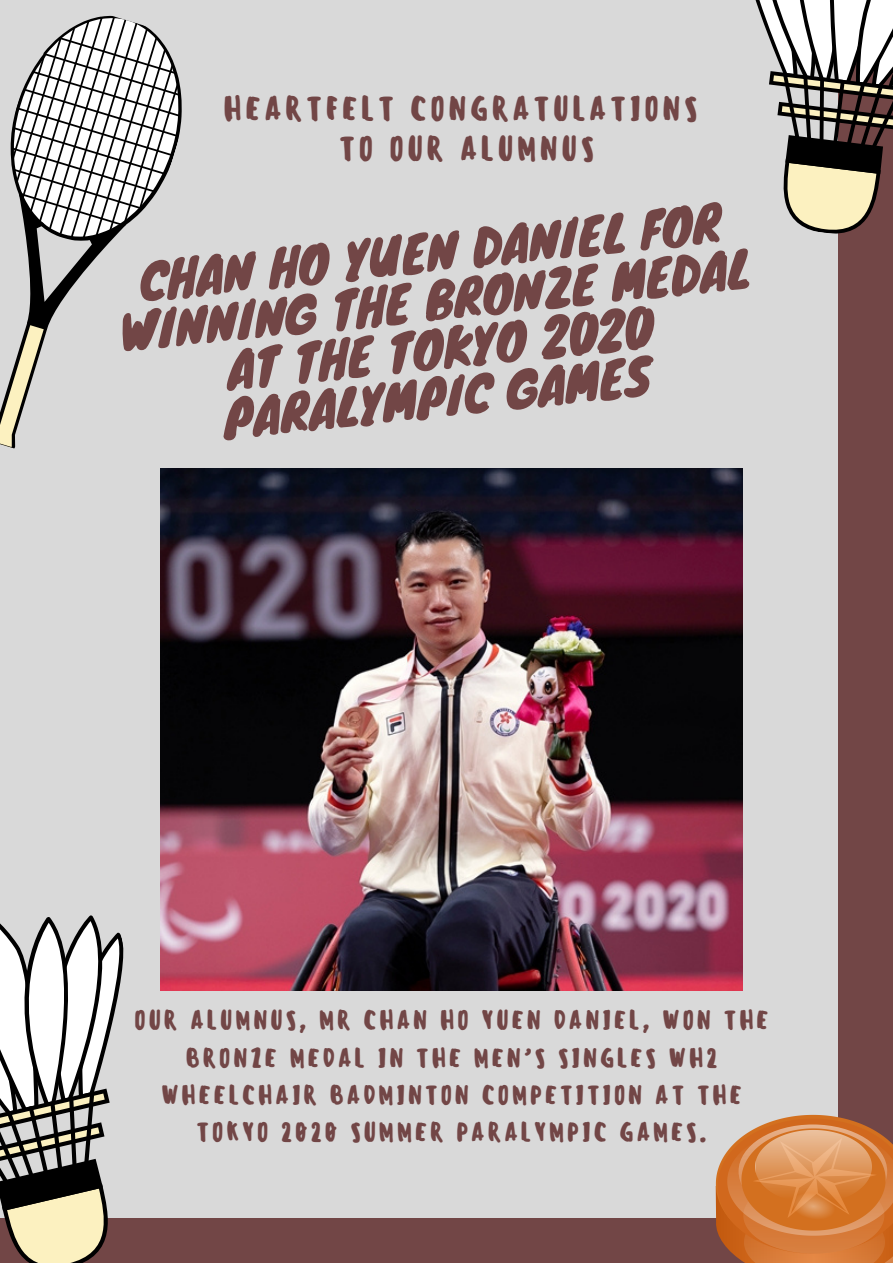
<style>
.page{position:relative;width:893px;height:1263px;background:#724646}
.page>*{position:absolute;margin:0;border:0;box-sizing:border-box;transform-origin:0 0}
.t1{font:48.9px/48.4px "Knewave";color:#724646;text-align:center}
.t2{font:500 32.03px "Sensei";letter-spacing:.09em;color:#724646}
.t3{font:500 25.28px/37.1px "Sensei";letter-spacing:.09em;color:#724646;text-align:center}
</style>
<div class="page">
<div style="left:0;top:0;width:837px;height:1218px;background:#d9d9d9"></div>
<svg style="left:0;top:904px;width:161px;height:359px"></svg>
<svg style="left:0;top:16px;width:181px;height:433px"></svg>
<svg style="left:755px;top:0;width:138px;height:239px"></svg>
<svg style="left:715px;top:1115px;width:178px;height:148px;background:#d48449"></svg>
<img style="left:161px;top:468px;width:581px;height:522px">
<p class="t2" style="left:223px;top:89px;width:476px">HEARTFELT CONGRATULATIONS</p>
<p class="t2" style="left:339px;top:130px;width:257px">TO OUR ALUMNUS</p>
<p class="t1" style="left:112px;top:259px;width:634px;rotate:-6deg">CHAN HO YUEN DANIEL FOR<br>WINNING THE BRONZE MEDAL<br>AT THE TOKYO 2020<br>PARALYMPIC GAMES</p>
<p class="t3" style="left:134px;top:1002px;width:636px">OUR ALUMNUS, MR CHAN HO YUEN DANIEL, WON THE BRONZE MEDAL IN THE MEN’S SINGLES WH2<br>WHEELCHAIR BADMINTON COMPETITION AT THE TOKYO 2020 SUMMER PARALYMPIC GAMES.</p>
</div>
